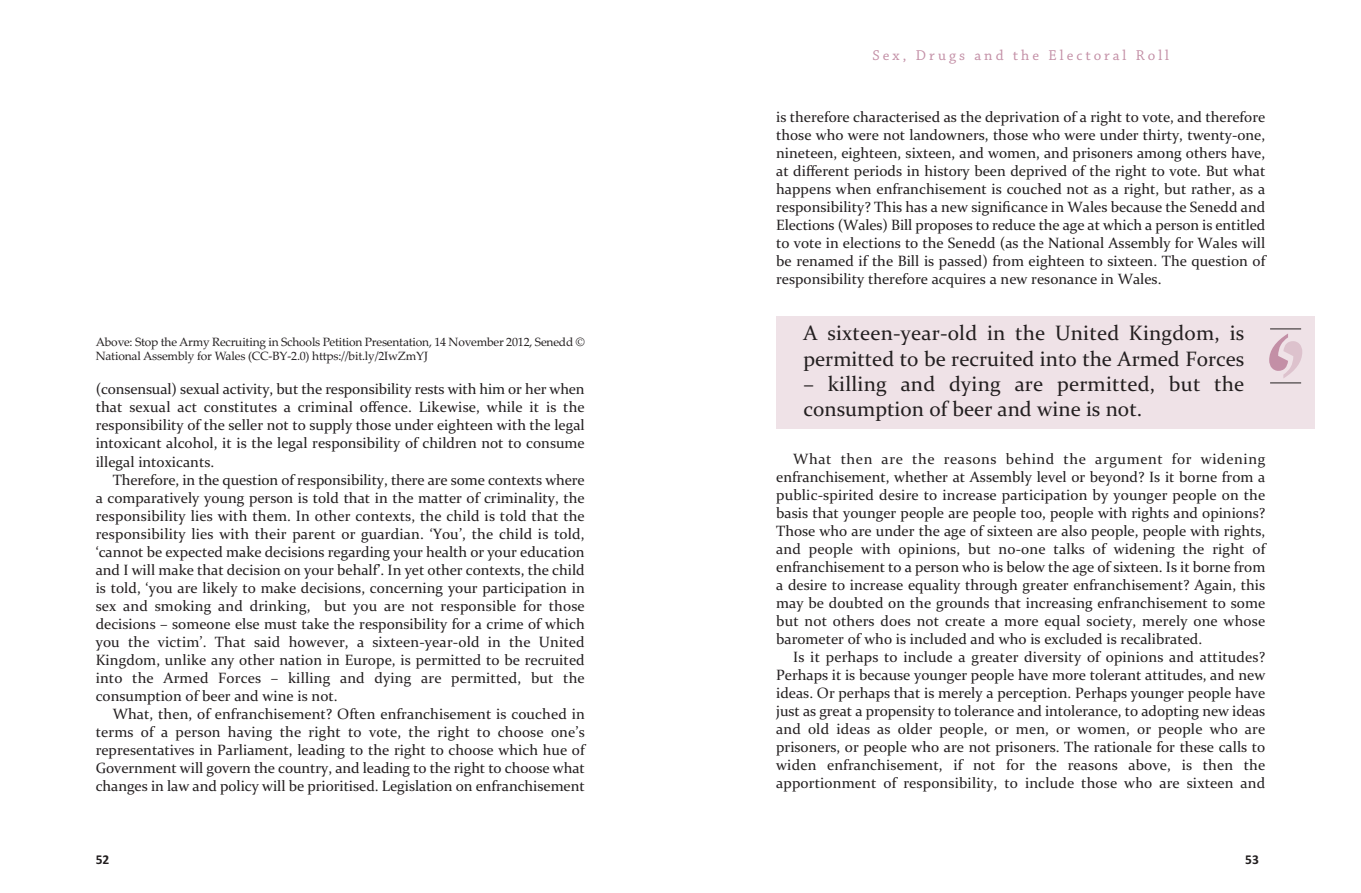
<style>
.page{position:relative;width:1361px;height:893px;background:#fff}
.page>*{position:absolute;margin:0;border:0;box-sizing:border-box;transform-origin:0 0}
.t1{font:120px "New York";color:#ddc2cd}
.t2{font:120px "New York";color:#c38fa6}
.t3{font:21px/25.2px "Constantia";color:#231f20}
.t4{font:15px/18px "Constantia";color:#231f20;text-align:justify}
.t5{font:15px "Chaparral Pro";letter-spacing:.2em;color:#c38fa6}
.t6{font:700 13.5px "Calibri";color:#231f20}
.t7{font:12px/14.7px "Palatino Linotype";letter-spacing:-.015em;color:#231f20}
</style>
<div class="page">
<div style="left:776px;top:316px;width:538px;height:113px;background:#efe2e7"></div>
<hr style="left:1270px;top:383px;width:31px;height:1px;background:#231f20">
<hr style="left:1270px;top:329px;width:31px;height:1px;background:#231f20">
<p class="t5" style="left:872px;top:49px;width:298px">Sex, Drugs and the Electoral Roll</p>
<p class="t7" style="left:96px;top:336px;width:490px">Above: Stop the Army Recruiting in Schools Petition Presentation, 14 November 2012, Senedd ©<br>National Assembly for Wales (CC-BY-2.0) https://bit.ly/2IwZmYJ</p>
<p class="t4" style="left:96px;top:382px;width:491px">(consensual) sexual activity, but the responsibility rests with him or her when that sexual act constitutes a criminal offence. Likewise, while it is the responsibility of the seller not to supply those under eighteen with the legal intoxicant alcohol, it is the legal responsibility of children not to consume illegal intoxicants.</p>
<p class="t4" style="left:96px;top:472px;width:491px;text-indent:17px">Therefore, in the question of responsibility, there are some contexts where a comparatively young person is told that in the matter of criminality, the responsibility lies with them. In other contexts, the child is told that the responsibility lies with their parent or guardian. ‘You’, the child is told, ‘cannot be expected make decisions regarding your health or your education and I will make that decision on your behalf’. In yet other contexts, the child is told, ‘you are likely to make decisions, concerning your participation in sex and smoking and drinking, but you are not responsible for those decisions – someone else must take the responsibility for a crime of which you the victim’. That said however, a sixteen-year-old in the United Kingdom, unlike any other nation in Europe, is permitted to be recruited into the Armed Forces – killing and dying are permitted, but the consumption of beer and wine is not.</p>
<p class="t4" style="left:96px;top:706px;width:491px;text-indent:17px">What, then, of enfranchisement? Often enfranchisement is couched in terms of a person having the right to vote, the right to choose one’s representatives in Parliament, leading to the right to choose which hue of Government will govern the country, and leading to the right to choose what changes in law and policy will be prioritised. Legislation on enfranchisement</p>
<p class="t4" style="left:776px;top:109px;width:491px">is therefore characterised as the deprivation of a right to vote, and therefore those who were not landowners, those who were under thirty, twenty-one, nineteen, eighteen, sixteen, and women, and prisoners among others have, at different periods in history been deprived of the right to vote. But what happens when enfranchisement is couched not as a right, but rather, as a responsibility? This has a new significance in Wales because the Senedd and Elections (Wales) Bill proposes to reduce the age at which a person is entitled to vote in elections to the Senedd (as the National Assembly for Wales will be renamed if the Bill is passed) from eighteen to sixteen. The question of responsibility therefore acquires a new resonance in Wales.</p>
<p class="t3" style="left:803px;top:323px;width:442px">A sixteen-year-old in the United Kingdom, is permitted to be recruited into the Armed Forces</p>
<p class="t3" style="left:803px;top:373px;width:442px">– killing and dying are permitted, but the consumption of beer and wine is not.</p>
<p class="t2" style="left:1260px;top:318px;width:38px">‘</p>
<p class="t1" style="left:1310px;top:394px;width:38px;rotate:-180deg">‘</p>
<p class="t4" style="left:776px;top:451px;width:491px;text-indent:17px">What then are the reasons behind the argument for widening enfranchisement, whether at Assembly level or beyond? Is it borne from a public-spirited desire to increase participation by younger people on the basis that younger people are people too, people with rights and opinions?<br>Those who are under the age of sixteen are also people, people with rights, and people with opinions, but no-one talks of widening the right of enfranchisement to a person who is below the age of sixteen. Is it borne from a desire to increase equality through greater enfranchisement? Again, this may be doubted on the grounds that increasing enfranchisement to some but not others does not create a more equal society, merely one whose barometer of who is included and who is excluded is recalibrated.</p>
<p class="t4" style="left:776px;top:649px;width:491px;text-indent:17px">Is it perhaps to include a greater diversity of opinions and attitudes?<br>Perhaps it is because younger people have more tolerant attitudes, and new ideas. Or perhaps that is merely a perception. Perhaps younger people have just as great a propensity to tolerance and intolerance, to adopting new ideas and old ideas as older people, or men, or women, or people who are prisoners, or people who are not prisoners. The rationale for these calls to widen enfranchisement, if not for the reasons above, is then the apportionment of responsibility, to include those who are sixteen and</p>
<p class="t6" style="left:96px;top:851px;width:15px">52</p>
<p class="t6" style="left:1245px;top:851px;width:15px">53</p>
</div>
